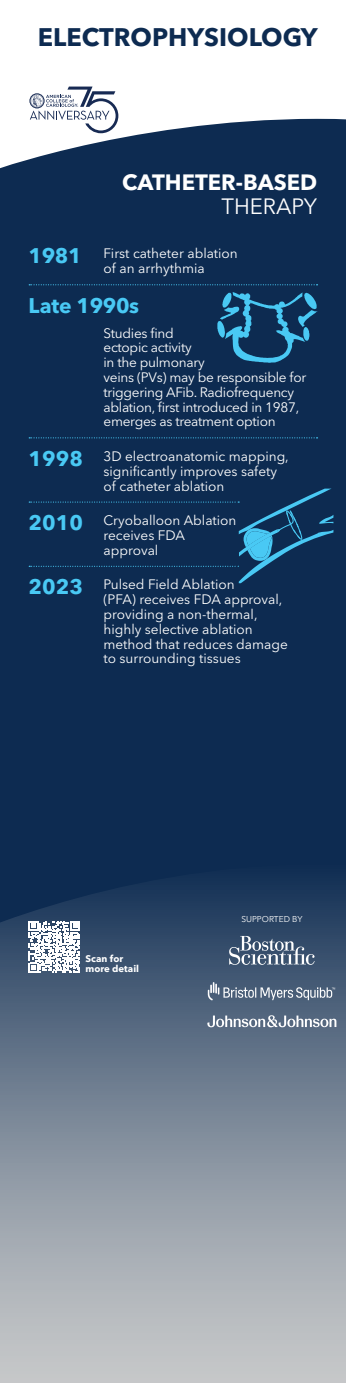
<style>
.page{position:relative;width:346px;height:1383px;background:#fff}
.page>*{position:absolute;margin:0;border:0;box-sizing:border-box;transform-origin:0 0}
.t1{font:700 25.2px "Avenir Next World";color:#0d2b51}
.t2{font:700 22px "Avenir Next World";color:#fff}
.t3{font:22px "Avenir Next World";color:#fff}
.t4{font:700 21px "Avenir Next World";letter-spacing:-.02em;color:#49c9f4}
.t5{font:13.6px/14.8px "Avenir Next World";color:#fff}
.t6{font:13.6px/14.8px "Avenir Next World";letter-spacing:-.02em;color:#fff}
.t7{font:700 9.6px/9.6px "Avenir Next World";color:#fff}
.t8{font:8.4px "Avenir Next World";color:#fff}
.s1{font-weight:700;font-size:21px;color:#49c9f4}
</style>
<div class="page">
<div style="left:0;top:119px;width:346px;height:745px;background:#0d2b51"></div>
<svg style="left:30px;top:87px;width:88px;height:46px"></svg>
<svg style="left:0;top:864px;width:346px;height:518px;background:#798697"></svg>
<svg style="left:229px;top:936px;width:85px;height:28px;background:#67798f"></svg>
<svg style="left:28px;top:921px;width:52px;height:51px"></svg>
<img style="left:207px;top:981px;width:129px;height:20px">
<svg style="left:207px;top:1015px;width:129px;height:12px"></svg>
<svg style="left:29px;top:284px;width:288px;height:1px"></svg>
<svg style="left:29px;top:437px;width:288px;height:1px"></svg>
<svg style="left:217px;top:292px;width:101px;height:71px;background:#1c537b"></svg>
<svg style="left:29px;top:488px;width:304px;height:95px;background:#10355b"></svg>
<h1 class="t1" style="left:38px;top:23px;width:281px">ELECTROPHYSIOLOGY</h1>
<h2 class="t2" style="left:122px;top:169px;width:196px">CATHETER-BASED</h2>
<h2 class="t3" style="left:221px;top:188px;width:97px">THERAPY</h2>
<p class="t5" style="left:103px;top:246px;width:136px;text-indent:-75px"><span class="s1">1981</span> First catheter ablation of an arrhythmia</p>
<h3 class="t4" style="left:29px;top:293px;width:112px">Late 1990s</h3>
<p class="t6" style="left:103px;top:325px;width:204px">Studies find<br>ectopic activity<br>in the pulmonary<br>veins (PVs) may be responsible for triggering AFib. Radiofrequency ablation, first introduced in 1987, emerges as treatment option</p>
<p class="t5" style="left:103px;top:449px;width:187px;text-indent:-75px"><span class="s1">1998</span> 3D electroanatomic mapping, significantly improves safety of catheter ablation</p>
<p class="t5" style="left:103px;top:513px;width:134px;text-indent:-75px"><span class="s1">2010</span> Cryoballoon Ablation receives FDA approval</p>
<p class="t5" style="left:103px;top:577px;width:186px;text-indent:-75px"><span class="s1">2023</span> Pulsed Field Ablation<br>(PFA) receives FDA approval, providing a non-thermal, highly selective ablation method that reduces damage to surrounding tissues</p>
<p class="t7" style="left:85px;top:953px;width:55px">Scan for more detail</p>
<p class="t8" style="left:241px;top:912px;width:63px">SUPPORTED BY</p>
</div>
